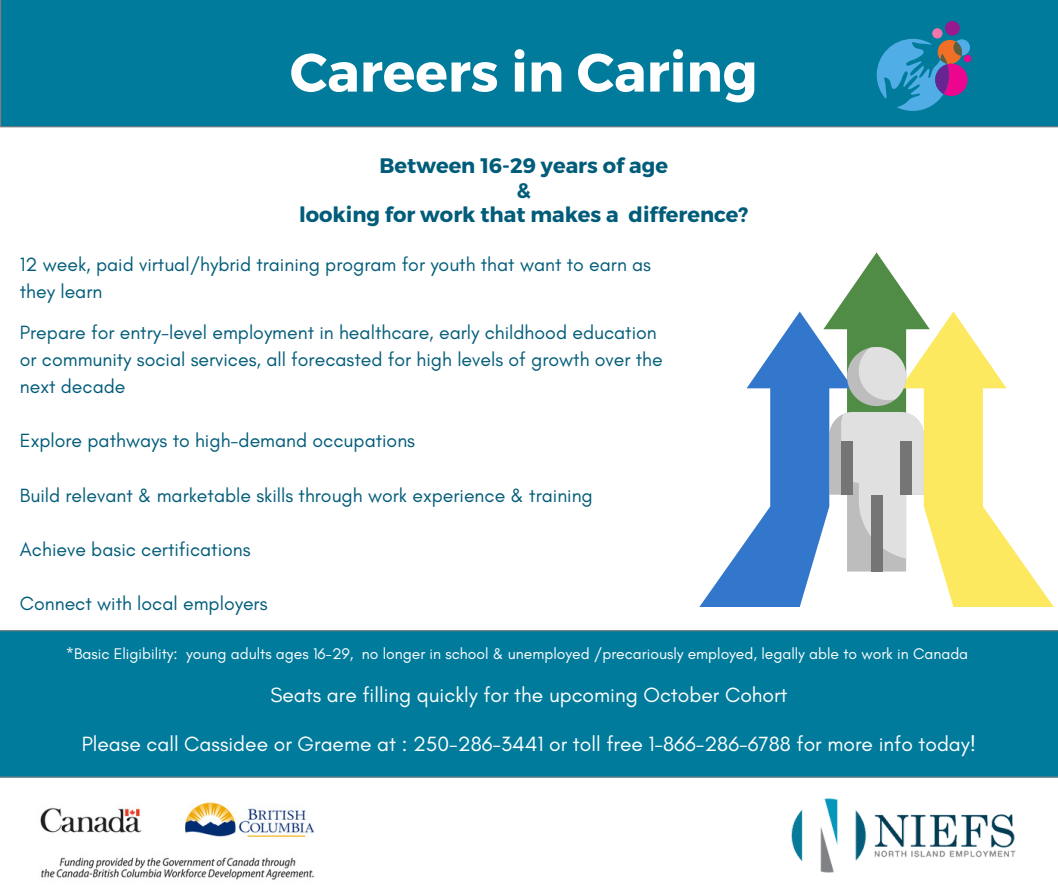
<style>
.page{position:relative;width:1058px;height:887px;background:#fff}
.page>*{position:absolute;margin:0;border:0;box-sizing:border-box;transform-origin:0 0}
.t1{font:700 54px "Montserrat";color:#fff}
.t2{font:21px "Glacial Indifference";color:#fff}
.t3{font:700 21px "Montserrat";color:#015c79}
.t4{font:19.5px/27.2px "Glacial Indifference";color:#015c79}
.t5{font:15.75px "Glacial Indifference";color:#fff}
</style>
<div class="page">
<img style="left:791px;top:798px;width:225px;height:75px">
<img style="left:40px;top:802px;width:274px;height:78px">
<div style="left:0;top:0;width:1058px;height:127px;background:#007b9c"></div>
<div style="left:945px;top:21px;width:14px;height:15px;background:#99198e;border-radius:50%"></div>
<svg style="left:876px;top:39px;width:94px;height:72px;background:#4480af"></svg>
<div style="left:963px;top:55px;width:8px;height:7px;background:#ec058e;border-radius:50%"></div>
<div style="left:932px;top:28px;width:10px;height:10px;background:#f276ae;border-radius:50%"></div>
<svg style="left:900px;top:311px;width:153px;height:296px"></svg>
<svg style="left:699px;top:311px;width:154px;height:296px"></svg>
<svg style="left:823px;top:252px;width:106px;height:319px"></svg>
<div style="left:0;top:630px;width:1058px;height:147px;background:#007b9c"></div>
<p class="t1" style="left:290px;top:37px;width:469px">Careers in Caring</p>
<p class="t3" style="left:379px;top:152px;width:290px">Between 16-29 years of age</p>
<p class="t3" style="left:516px;top:176px;width:16px">&amp;</p>
<p class="t3" style="left:299px;top:201px;width:451px">looking for work that makes a difference?</p>
<p class="t4" style="left:20px;top:250px;width:632px">12 week, paid virtual/hybrid training program for youth that want to earn as they learn</p>
<p class="t4" style="left:20px;top:318px;width:644px">Prepare for entry-level employment in healthcare, early childhood education or community social services, all forecasted for high levels of growth over the next decade</p>
<p class="t4" style="left:20px;top:427px;width:397px">Explore pathways to high-demand occupations</p>
<p class="t4" style="left:20px;top:481px;width:574px">Build relevant &amp; marketable skills through work experience &amp; training</p>
<p class="t4" style="left:20px;top:535px;width:232px">Achieve basic certifications</p>
<p class="t4" style="left:20px;top:590px;width:249px">Connect with local employers</p>
<p class="t5" style="left:66px;top:643px;width:904px">*Basic Eligibility: young adults ages 16-29, no longer in school &amp; unemployed /precariously employed, legally able to work in Canada</p>
<p class="t2" style="left:270px;top:681px;width:518px">Seats are filling quickly for the upcoming October Cohort</p>
<p class="t2" style="left:82px;top:731px;width:895px">Please call Cassidee or Graeme at : 250-286-3441 or toll free 1-866-286-6788 for more info today!</p>
</div>
